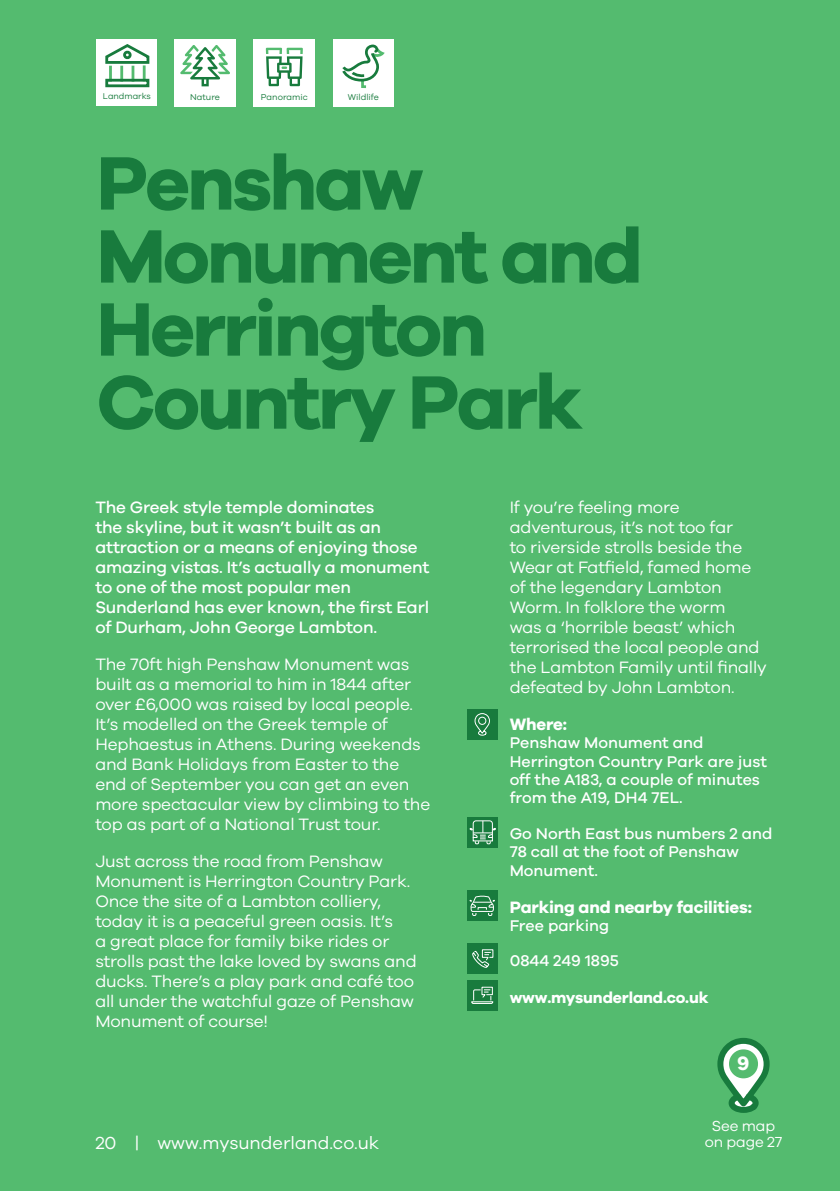
<style>
.page{position:relative;width:840px;height:1191px;background:#fff}
.page>*{position:absolute;margin:0;border:0;box-sizing:border-box;transform-origin:0 0}
.t1{font:700 78px/73px "Galano Grotesque";letter-spacing:-.04em;color:#187b3d}
.t2{font:700 20px "Galano Grotesque";color:#fff}
.t3{font:18px "Galano Grotesque";color:#fff}
.t4{font:17px/20px "Galano Grotesque";letter-spacing:-.01em;color:#fff}
.t5{font:500 17px/20px "Galano Grotesque";letter-spacing:-.01em;color:#fff}
.t6{font:700 17px "Galano Grotesque";letter-spacing:-.01em;color:#fff}
.t7{font:500 16px/18.4px "Galano Grotesque";color:#fff}
.t8{font:700 16px "Galano Grotesque";letter-spacing:-.01em;color:#fff}
.t9{font:15px/16px "Galano Grotesque";letter-spacing:-.01em;color:#fff;text-align:center}
.t10{font:8.8px "Galano Grotesque";color:#187b3d}
.t11{font:8.6px "Galano Grotesque";color:#187b3d}
</style>
<div class="page">
<div style="left:0;top:0;width:839px;height:1191px;background:#54bb6f"></div>
<svg style="left:717px;top:1038px;width:53px;height:75px"></svg>
<div style="left:466px;top:709px;width:31px;height:31px;background:#187b3d"></div>
<svg style="left:474px;top:713px;width:16px;height:23px"></svg>
<div style="left:466px;top:980px;width:31px;height:31px;background:#187b3d"></div>
<svg style="left:471px;top:986px;width:22px;height:18px"></svg>
<div style="left:466px;top:890px;width:31px;height:31px;background:#187b3d"></div>
<svg style="left:469px;top:896px;width:26px;height:20px"></svg>
<div style="left:467px;top:943px;width:31px;height:31px;background:#187b3d"></div>
<svg style="left:472px;top:949px;width:21px;height:19px"></svg>
<div style="left:467px;top:817px;width:31px;height:30px;background:#187b3d"></div>
<svg style="left:469px;top:820px;width:27px;height:24px"></svg>
<div style="left:97px;top:40px;width:60px;height:66px;background:#fff"></div>
<svg style="left:105px;top:44px;width:44px;height:43px"></svg>
<div style="left:332px;top:40px;width:61px;height:67px;background:#fff"></div>
<svg style="left:342px;top:44px;width:43px;height:45px"></svg>
<div style="left:174px;top:40px;width:61px;height:67px;background:#fff"></div>
<svg style="left:180px;top:45px;width:50px;height:41px"></svg>
<div style="left:253px;top:40px;width:61px;height:67px;background:#fff"></div>
<svg style="left:266px;top:48px;width:37px;height:38px"></svg>
<p class="t11" style="left:103px;top:91px;width:50px">Landmarks</p>
<p class="t10" style="left:190px;top:92px;width:31px">Nature</p>
<p class="t10" style="left:261px;top:92px;width:48px">Panoramic</p>
<p class="t10" style="left:347px;top:92px;width:33px">Wildlife</p>
<h1 class="t1" style="left:96px;top:144px;width:547px">Penshaw<br>Monument and<br>Herrington<br>Country Park</h1>
<p class="t5" style="left:95px;top:496px;width:335px">The Greek style temple dominates<br>the skyline, but it wasn’t built as an attraction or a means of enjoying those amazing vistas. It’s actually a monument to one of the most popular men Sunderland has ever known, the first Earl of Durham, John George Lambton.</p>
<p class="t4" style="left:95px;top:653px;width:336px">The 70ft high Penshaw Monument was built as a memorial to him in 1844 after over £6,000 was raised by local people.<br>It’s modelled on the Greek temple of Hephaestus in Athens. During weekends and Bank Holidays from Easter to the end of September you can get an even more spectacular view by climbing to the top as part of a National Trust tour.</p>
<p class="t4" style="left:95px;top:850px;width:323px">Just across the road from Penshaw Monument is Herrington Country Park.<br>Once the site of a Lambton colliery, today it is a peaceful green oasis. It’s<br>a great place for family bike rides or strolls past the lake loved by swans and ducks. There’s a play park and café too all under the watchful gaze of Penshaw Monument of course!</p>
<p class="t3" style="left:95px;top:1131px;width:285px">20 | www.mysunderland.co.uk</p>
<p class="t4" style="left:509px;top:496px;width:258px">If you’re feeling more adventurous, it’s not too far<br>to riverside strolls beside the<br>Wear at Fatfield, famed home of the legendary Lambton<br>Worm. In folklore the worm<br>was a ‘horrible beast’ which terrorised the local people and the Lambton Family until finally defeated by John Lambton.</p>
<p class="t6" style="left:509px;top:713px;width:59px">Where:</p>
<p class="t7" style="left:509px;top:733px;width:259px">Penshaw Monument and<br>Herrington Country Park are just off the A183, a couple of minutes from the A19, DH4 7EL.</p>
<p class="t7" style="left:509px;top:823px;width:264px">Go North East bus numbers 2 and<br>78 call at the foot of Penshaw<br>Monument.</p>
<p class="t6" style="left:509px;top:896px;width:244px">Parking and nearby facilities:</p>
<p class="t7" style="left:509px;top:916px;width:101px">Free parking</p>
<p class="t7" style="left:509px;top:951px;width:111px">0844 249 1895</p>
<p class="t8" style="left:509px;top:988px;width:200px">www.mysunderland.co.uk</p>
<p class="t2" style="left:736px;top:1050px;width:14px">9</p>
<p class="t9" style="left:704px;top:1117px;width:79px">See map on page 27</p>
</div>
